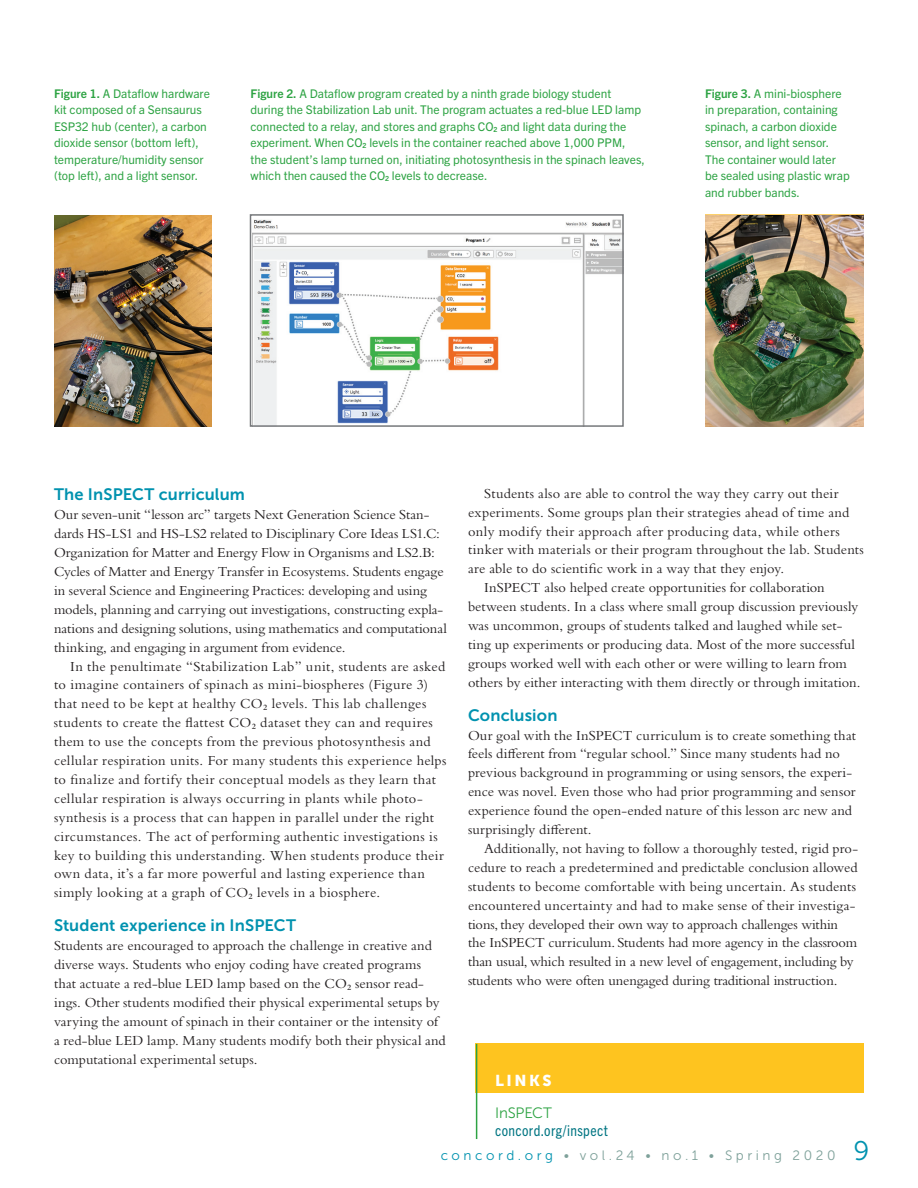
<style>
.page{position:relative;width:918px;height:1188px;background:#fff}
.page>*{position:absolute;margin:0;border:0;box-sizing:border-box;transform-origin:0 0}
.t1{font:16.5px "Museo Sans 700";letter-spacing:.005em;color:#0092af}
.t2{font:15.75px "Museo Sans 900";letter-spacing:.16em;color:#fff}
.t3{font:condensed 15px "Trade Gothic Next LT Pro";letter-spacing:.025em;color:#007582}
.t4{font:15px "Museo Sans 300";letter-spacing:-.015em;color:#2da343}
.t5{font:14.4px/18.9px "Bembo Std";letter-spacing:.01em;color:#231f20}
.t6{font:14.4px/18.9px "Bembo Std";letter-spacing:-.01em;color:#231f20}
.t7{font:13.5px "Museo Sans 300";letter-spacing:.26em;color:#7ea19a}
.t8{font:12px/16.5px "Trade Gothic Next LT Pro";color:#2da343}
.s1{font-weight:700}
.s2{color:#0092af}
.s3{font-size:27px;color:#0092af}
</style>
<div class="page">
<img style="left:705px;top:215px;width:158px;height:211px">
<img style="left:54px;top:215px;width:157px;height:211px">
<img style="left:548px;top:219px;width:73px;height:205px">
<div style="left:476px;top:1044px;width:388px;height:49px;background:#fec41f"></div>
<hr style="left:476px;top:1044px;width:1px;height:95px;background:#2da343">
<img style="left:253px;top:219px;width:295px;height:205px">
<div style="left:250px;top:214px;width:374px;height:213px;border:2px solid #76787b"></div>
<p class="t8" style="left:54px;top:84px;width:158px"><span class="s1">Figure 1.</span> A Dataflow hardware kit composed of a Sensaurus<br>ESP32 hub (center), a carbon dioxide sensor (bottom left), temperature/humidity sensor (top left), and a light sensor.</p>
<p class="t8" style="left:250px;top:84px;width:396px"><span class="s1">Figure 2.</span> A Dataflow program created by a ninth grade biology student during the Stabilization Lab unit. The program actuates a red-blue LED lamp connected to a relay, and stores and graphs CO<sub>2</sub> and light data during the experiment. When CO<sub>2</sub> levels in the container reached above 1,000 PPM, the student’s lamp turned on, initiating photosynthesis in the spinach leaves, which then caused the CO<sub>2</sub> levels to decrease.</p>
<p class="t8" style="left:705px;top:84px;width:146px"><span class="s1">Figure 3.</span> A mini-biosphere in preparation, containing spinach, a carbon dioxide sensor, and light sensor.<br>The container would later be sealed using plastic wrap and rubber bands.</p>
<p class="t1" style="left:54px;top:486px;width:192px">The InSPECT curriculum</p>
<p class="t5" style="left:54px;top:505px;width:394px">Our seven-unit “lesson arc” targets Next Generation Science Stan&shy;dards HS-LS1 and HS-LS2 related to Disciplinary Core Ideas LS1.C:<br>Organization for Matter and Energy Flow in Organisms and LS2.B:<br>Cycles of Matter and Energy Transfer in Ecosystems. Students engage in several Science and Engineering Practices: developing and using models, planning and carrying out investigations, constructing expla&shy;nations and designing solutions, using mathematics and computational thinking, and engaging in argument from evidence.</p>
<p class="t5" style="left:54px;top:656px;width:394px;text-indent:16px">In the penultimate “Stabilization Lab” unit, students are asked to imagine containers of spinach as mini-biospheres (Figure 3) that need to be kept at healthy CO<sub>2</sub> levels. This lab challenges students to create the flattest CO<sub>2</sub> dataset they can and requires them to use the concepts from the previous photosynthesis and cellular respiration units. For many students this experience helps to finalize and fortify their conceptual models as they learn that cellular respiration is always occurring in plants while photo&shy;synthesis is a process that can happen in parallel under the right circumstances. The act of performing authentic investigations is key to building this understanding. When students produce their own data, it’s a far more powerful and lasting experience than simply looking at a graph of CO<sub>2</sub> levels in a biosphere.</p>
<p class="t1" style="left:54px;top:916px;width:244px">Student experience in InSPECT</p>
<p class="t5" style="left:54px;top:936px;width:393px">Students are encouraged to approach the challenge in creative and diverse ways. Students who enjoy coding have created programs that actuate a red-blue LED lamp based on the CO<sub>2</sub> sensor read&shy;ings. Other students modified their physical experimental setups by varying the amount of spinach in their container or the intensity of a red-blue LED lamp. Many students modify both their physical and computational experimental setups.</p>
<p class="t5" style="left:484px;top:484px;width:356px">Students also are able to control the way they carry out their</p>
<p class="t5" style="left:468px;top:502px;width:383px">experiments. Some groups plan their strategies ahead of time and</p>
<p class="t5" style="left:468px;top:521px;width:373px">only modify their approach after producing data, while others</p>
<p class="t5" style="left:468px;top:540px;width:398px">tinker with materials or their program throughout the lab. Students</p>
<p class="t5" style="left:468px;top:559px;width:318px">are able to do scientific work in a way that they enjoy.</p>
<p class="t5" style="left:484px;top:578px;width:342px">InSPECT also helped create opportunities for collaboration</p>
<p class="t5" style="left:468px;top:597px;width:392px">between students. In a class where small group discussion previously</p>
<p class="t5" style="left:468px;top:616px;width:376px">was uncommon, groups of students talked and laughed while set-</p>
<p class="t5" style="left:468px;top:635px;width:389px">ting up experiments or producing data. Most of the more successful</p>
<p class="t5" style="left:468px;top:654px;width:380px">groups worked well with each other or were willing to learn from</p>
<p class="t5" style="left:468px;top:673px;width:394px">others by either interacting with them directly or through imitation.</p>
<p class="t1" style="left:468px;top:706px;width:91px">Conclusion</p>
<p class="t5" style="left:468px;top:725px;width:389px">Our goal with the InSPECT curriculum is to create something that feels different from “regular school.” Since many students had no previous background in programming or using sensors, the experi&shy;ence was novel. Even those who had prior programming and sensor experience found the open-ended nature of this lesson arc new and surprisingly different.</p>
<p class="t6" style="left:468px;top:839px;width:392px;text-indent:16px">Additionally, not having to follow a thoroughly tested, rigid pro&shy;cedure to reach a predetermined and predictable conclusion allowed students to become comfortable with being uncertain. As students encountered uncertainty and had to make sense of their investiga&shy;tions, they developed their own way to approach challenges within the InSPECT curriculum. Students had more agency in the classroom than usual, which resulted in a new level of engagement, including by students who were often unengaged during traditional instruction.</p>
<p class="t2" style="left:495px;top:1072px;width:58px">LINKS</p>
<p class="t4" style="left:495px;top:1105px;width:58px">InSPECT</p>
<p class="t3" style="left:495px;top:1120px;width:114px">concord.org/inspect</p>
<p class="t7" style="left:441px;top:1148px;width:430px"><span class="s2">concord.org</span> • vol.24 • no.1 • Spring 2020 <span class="s3">9</span></p>
</div>
